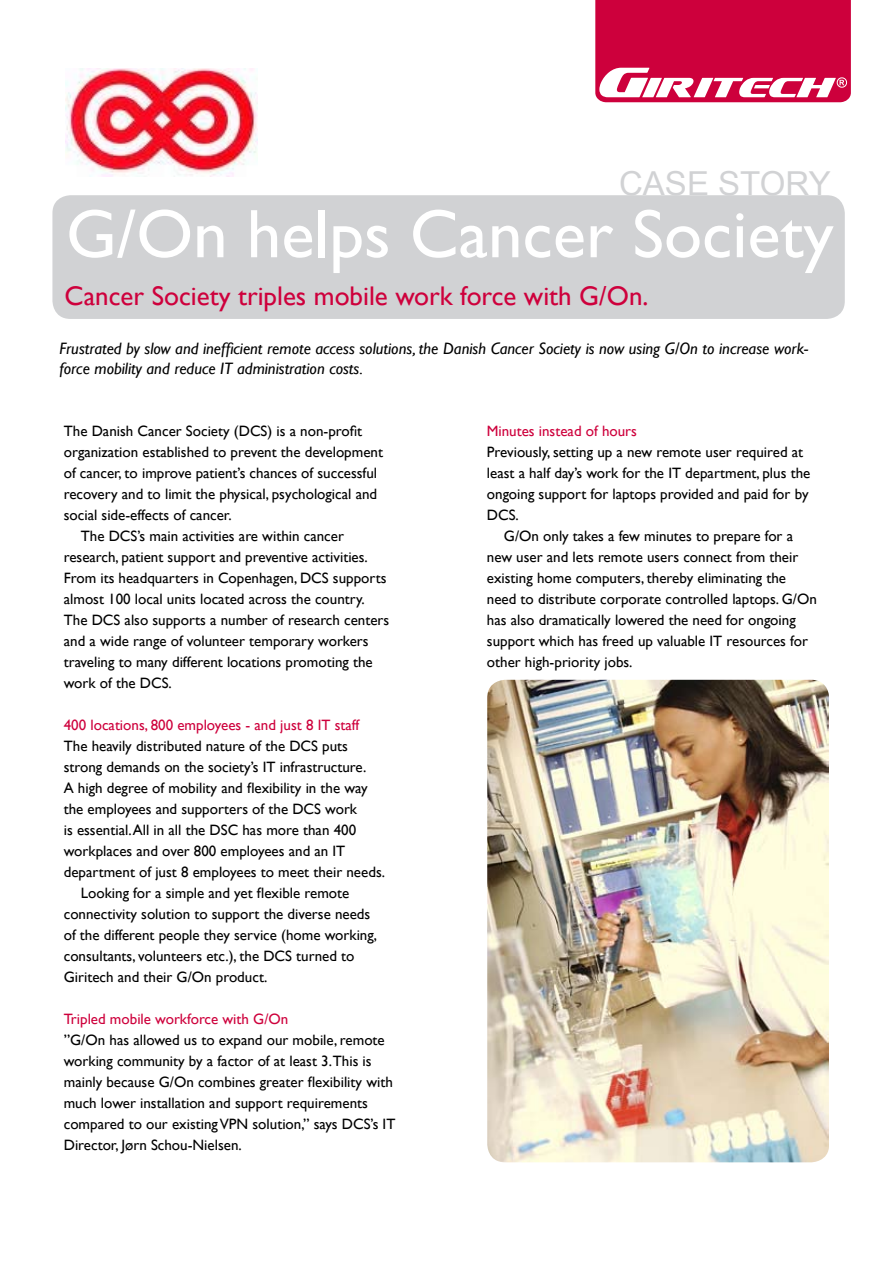
<style>
.page{position:relative;width:893px;height:1263px;background:#fff}
.page>*{position:absolute;margin:0;border:0;box-sizing:border-box;transform-origin:0 0}
.t1{font:69px "Gill Sans";color:#fff}
.t2{font:33px "Arial";color:#d1d2d4}
.t3{font:27px "Gill Sans";color:#ce003c}
.t4{font:italic 16.5px/19.8px "Gill Sans";color:#000}
.t5{font:15px/21px "Gill Sans";color:#000}
.t6{font:15px "Gill Sans";color:#ce003c}
</style>
<div class="page">
<div style="left:52px;top:195px;width:793px;height:124px;background:#d1d2d4;border-radius:18px"></div>
<svg style="left:595px;top:0;width:256px;height:102px;background:#d32155"></svg>
<img style="left:65px;top:68px;width:192px;height:108px">
<img style="left:487px;top:680px;width:342px;height:482px;border-radius:18px">
<h2 class="t2" style="left:619px;top:162px;width:213px">CASE STORY</h2>
<h1 class="t1" style="left:66px;top:194px;width:769px">G/On helps Cancer Society</h1>
<h3 class="t3" style="left:65px;top:280px;width:585px">Cancer Society triples mobile work force with G/On.</h3>
<p class="t4" style="left:60px;top:338px;width:750px">Frustrated by slow and inefficient remote access solutions, the Danish Cancer Society is now using G/On to increase work&shy;force mobility and reduce IT administration costs.</p>
<p class="t5" style="left:64px;top:420px;width:300px">The Danish Cancer Society (DCS) is a non-profit</p>
<p class="t5" style="left:64px;top:441px;width:321px">organization established to prevent the development</p>
<p class="t5" style="left:64px;top:462px;width:315px">of cancer, to improve patient’s chances of successful</p>
<p class="t5" style="left:64px;top:483px;width:315px">recovery and to limit the physical, psychological and</p>
<p class="t5" style="left:64px;top:504px;width:169px">social side-effects of cancer.</p>
<p class="t5" style="left:81px;top:525px;width:265px">The DCS’s main activities are within cancer</p>
<p class="t5" style="left:64px;top:546px;width:306px">research, patient support and preventive activities.</p>
<p class="t5" style="left:64px;top:567px;width:324px">From its headquarters in Copenhagen, DCS supports</p>
<p class="t5" style="left:64px;top:588px;width:303px">almost 100 local units located across the country.</p>
<p class="t5" style="left:64px;top:609px;width:327px">The DCS also supports a number of research centers</p>
<p class="t5" style="left:64px;top:630px;width:306px">and a wide range of volunteer temporary workers</p>
<p class="t5" style="left:64px;top:651px;width:310px">traveling to many different locations promoting the</p>
<p class="t5" style="left:64px;top:672px;width:110px">work of the DCS.</p>
<p class="t6" style="left:64px;top:716px;width:297px">400 locations, 800 employees - and just 8 IT staff</p>
<p class="t5" style="left:64px;top:735px;width:286px">The heavily distributed nature of the DCS puts</p>
<p class="t5" style="left:64px;top:756px;width:304px">strong demands on the society’s IT infrastructure.</p>
<p class="t5" style="left:64px;top:777px;width:305px">A high degree of mobility and flexibility in the way</p>
<p class="t5" style="left:64px;top:798px;width:295px">the employees and supporters of the DCS work</p>
<p class="t5" style="left:64px;top:819px;width:294px">is essential. All in all the DSC has more than 400</p>
<p class="t5" style="left:64px;top:840px;width:283px">workplaces and over 800 employees and an IT</p>
<p class="t5" style="left:64px;top:861px;width:323px">department of just 8 employees to meet their needs.</p>
<p class="t5" style="left:81px;top:882px;width:270px">Looking for a simple and yet flexible remote</p>
<p class="t5" style="left:64px;top:903px;width:308px">connectivity solution to support the diverse needs</p>
<p class="t5" style="left:64px;top:924px;width:315px">of the different people they service (home working,</p>
<p class="t5" style="left:64px;top:945px;width:292px">consultants, volunteers etc.), the DCS turned to</p>
<p class="t5" style="left:64px;top:966px;width:205px">Giritech and their G/On product.</p>
<p class="t6" style="left:64px;top:1010px;width:226px">Tripled mobile workforce with G/On</p>
<p class="t5" style="left:64px;top:1029px;width:333px">”G/On has allowed us to expand our mobile, remote working community by a factor of at least 3.This is mainly because G/On combines greater flexibility with much lower installation and support requirements compared to our existing VPN solution,” says DCS’s IT Director, Jørn Schou-Nielsen.</p>
<p class="t6" style="left:487px;top:422px;width:152px">Minutes instead of hours</p>
<p class="t5" style="left:487px;top:441px;width:325px">Previously, setting up a new remote user required at least a half day’s work for the IT department, plus the ongoing support for laptops provided and paid for by DCS.</p>
<p class="t5" style="left:487px;top:525px;width:332px;text-indent:17px">G/On only takes a few minutes to prepare for a new user and lets remote users connect from their existing home computers, thereby eliminating the need to distribute corporate controlled laptops. G/On has also dramatically lowered the need for ongoing support which has freed up valuable IT resources for other high-priority jobs.</p>
</div>
